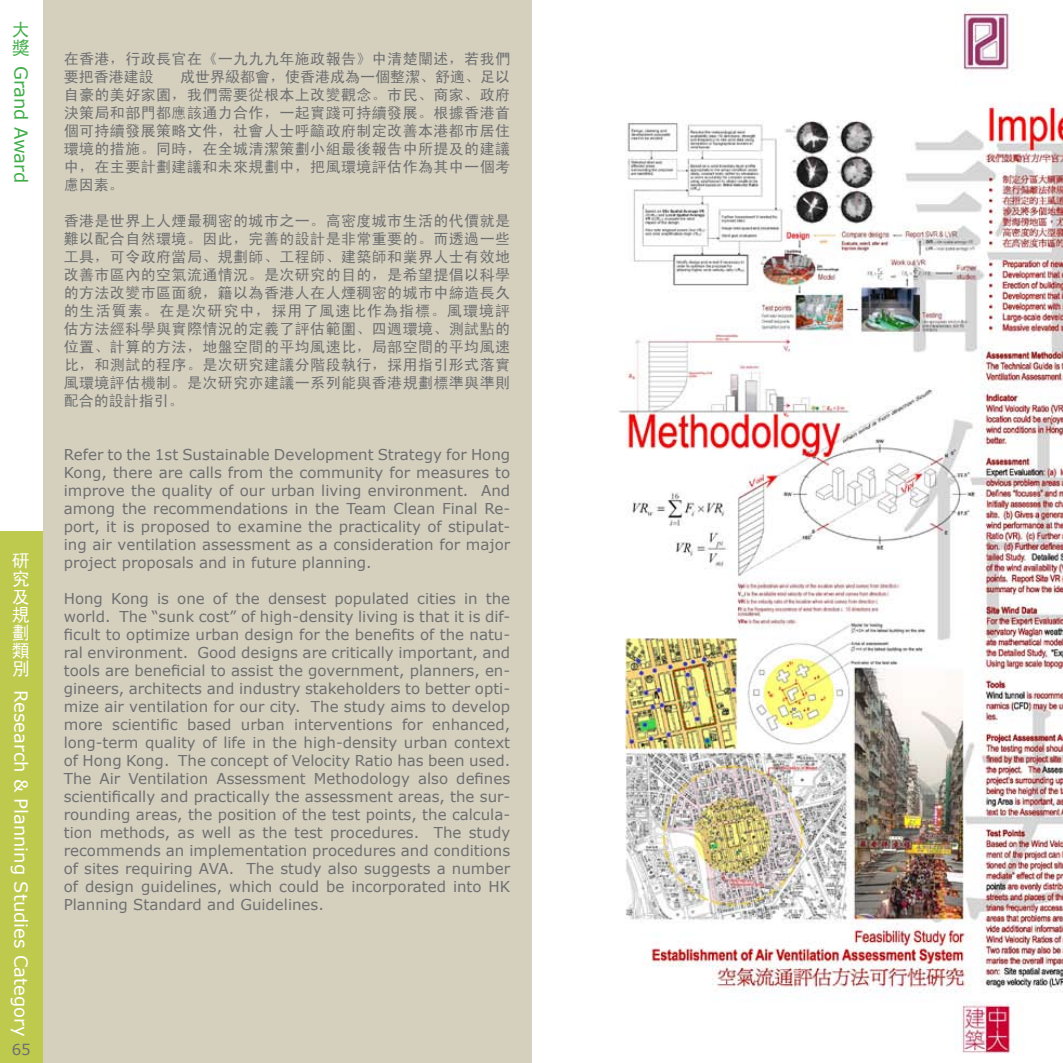
<style>
.page{position:relative;width:1063px;height:1063px;background:#fff}
.page>*{position:absolute;margin:0;border:0;box-sizing:border-box;transform-origin:0 0}
.t1{font:18px "Verdana";color:#fff}
.t2{font:18px "Verdana";color:#41ad49}
.t3{font:18px/18px "Sim Hei";color:#fff;text-align:justify}
.t4{font:18px/18px "Sim Hei";color:#41ad49}
.t5{font:15px/18px "Verdana";color:#6d6f71;text-align:justify}
.t6{font:15px/18px "Sim Hei";letter-spacing:.025em;color:#6d6f71;text-align:justify}
</style>
<div class="page">
<div style="left:43px;top:0;width:488px;height:1063px;background:#d5cfbd"></div>
<img style="left:619px;top:8px;width:444px;height:1046px">
<div style="left:0;top:531px;width:43px;height:532px;background:#bdca4d"></div>
<p class="t4" style="left:12px;top:20px;width:20px">大獎</p>
<p class="t2" style="left:32px;top:66px;width:119px;rotate:90deg">Grand Award</p>
<p class="t3" style="left:12px;top:552px;width:20px">研究及規劃類別</p>
<p class="t1" style="left:32px;top:690px;width:348px;rotate:90deg">Research &amp; Planning Studies Category</p>
<p class="t5" style="left:12px;top:1040px;width:21px">65</p>
<p class="t6" style="left:64px;top:50px;width:448px">在香港，行政長官在《一九九九年施政報告》中清楚闡述，若我們要把香港建設</p>
<p class="t6" style="left:64px;top:68px;width:448px;text-indent:116px">成世界級都會，使香港成為一個整潔、舒適、足以自豪的美好家園，我們需要從根本上改變觀念。市民、商家、政府決策局和部門都應該通力合作，一起實踐可持續發展。根據香港首個可持續發展策略文件，社會人士呼籲政府制定改善本港都市居住環境的措施。同時，在全城清潔策劃小組最後報告中所提及的建議中，在主要計劃建議和未來規劃中，把風環境評估作為其中一個考慮因素。</p>
<p class="t6" style="left:64px;top:212px;width:448px">香港是世界上人煙最稠密的城市之一。高密度城市生活的代價就是難以配合自然環境。因此，完善的設計是非常重要的。而透過一些工具，可令政府當局、規劃師、工程師、建築師和業界人士有效地改善市區內的空氣流通情況。是次研究的目的，是希望提倡以科學的方法改變市區面貌，籍以為香港人在人煙稠密的城市中締造長久的生活質素。在是次研究中，採用了風速比作為指標。風環境評估方法經科學與實際情況的定義了評估範圍、四週環境、測試點的位置、計算的方法，地盤空間的平均風速比，局部空間的平均風速比，和測試的程序。是次研究建議分階段執行，採用指引形式落實風環境評估機制。是次研究亦建議一系列能與香港規劃標準與準則配合的設計指引。</p>
<p class="t5" style="left:64px;top:445px;width:448px">Refer to the 1st Sustainable Development Strategy for Hong Kong, there are calls from the community for measures to improve the quality of our urban living environment. And among the recommendations in the Team Clean Final Re&shy;port, it is proposed to examine the practicality of stipulat&shy;ing air ventilation assessment as a consideration for major project proposals and in future planning.</p>
<p class="t5" style="left:64px;top:589px;width:448px">Hong Kong is one of the densest populated cities in the world. The “sunk cost” of high-density living is that it is dif&shy;ficult to optimize urban design for the benefits of the natu&shy;ral environment. Good designs are critically important, and tools are beneficial to assist the government, planners, en&shy;gineers, architects and industry stakeholders to better opti&shy;mize air ventilation for our city. The study aims to develop more scientific based urban interventions for enhanced, long-term quality of life in the high-density urban context of Hong Kong. The concept of Velocity Ratio has been used.<br>The Air Ventilation Assessment Methodology also defines scientifically and practically the assessment areas, the sur&shy;rounding areas, the position of the test points, the calcula&shy;tion methods, as well as the test procedures. The study recommends an implementation procedures and conditions of sites requiring AVA. The study also suggests a number of design guidelines, which could be incorporated into HK Planning Standard and Guidelines.</p>
</div>
